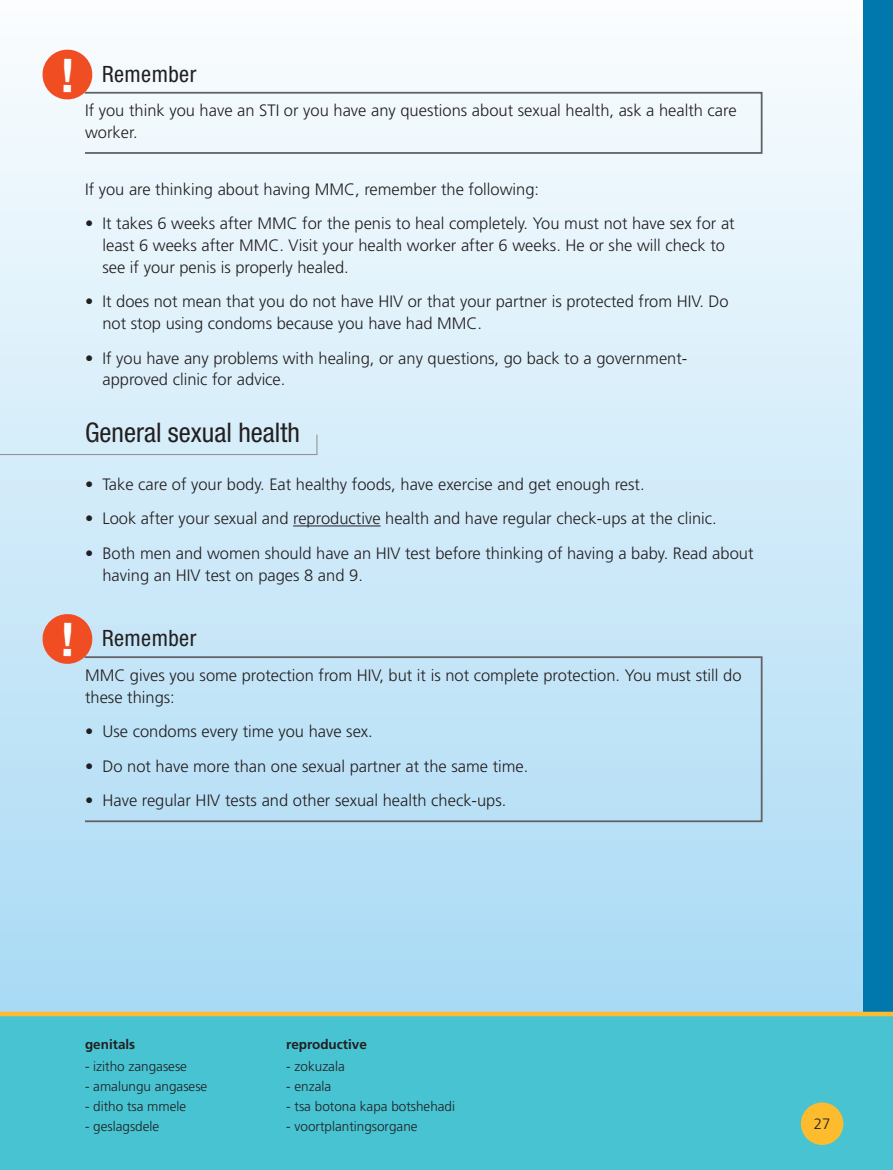
<style>
.page{position:relative;width:893px;height:1170px;background:#fff}
.page>*{position:absolute;margin:0;border:0;box-sizing:border-box;transform-origin:0 0}
.t1{font:condensed 27px "Helvetica Neue";color:#231f20}
.t2{font:condensed 22.5px "Helvetica Neue";letter-spacing:.02em;color:#231f20}
.t3{font:300 16.5px/21.8px "Frutiger";color:#231f20}
.t4{font:300 15px "Frutiger";color:#231f20}
.t5{font:300 13.5px "Frutiger";color:#231f20}
.t6{font:700 13.5px "Frutiger";color:#231f20}
</style>
<div class="page">
<div style="left:0;top:0;width:893px;height:1089px;background:linear-gradient(to bottom,#fbfdfe,#a2d7f4)"></div>
<div style="left:864px;top:0;width:29px;height:1169px;background:#0078ae"></div>
<div style="left:0;top:1016px;width:893px;height:153px;background:#47c3d2"></div>
<div style="left:0;top:1011px;width:893px;height:5px;background:#fdbb2e"></div>
<hr style="left:293px;top:525px;width:88px;height:1px;background:#231f20">
<div style="left:0;top:433px;width:318px;height:22px;background:#d6edfa"></div>
<div style="left:84px;top:656px;width:679px;height:166px;border:2px solid #636366"></div>
<div style="left:84px;top:92px;width:679px;height:62px;border:2px solid #636366"></div>
<div style="left:801px;top:1102px;width:42px;height:42px;background:#fdbb2e;border-radius:50%"></div>
<svg style="left:38px;top:609px;width:59px;height:56px"></svg>
<svg style="left:38px;top:45px;width:59px;height:56px"></svg>
<h2 class="t2" style="left:102px;top:61px;width:96px">Remember</h2>
<p class="t3" style="left:85px;top:100px;width:653px">If you think you have an STI or you have any questions about sexual health, ask a health care worker.</p>
<p class="t3" style="left:85px;top:178px;width:456px">If you are thinking about having MMC, remember the following:</p>
<p class="t3" style="left:102px;top:213px;width:634px;text-indent:-17px">• It takes 6 weeks after MMC for the penis to heal completely. You must not have sex for at least 6 weeks after MMC. Visit your health worker after 6 weeks. He or she will check to see if your penis is properly healed.</p>
<p class="t3" style="left:102px;top:291px;width:628px;text-indent:-17px">• It does not mean that you do not have HIV or that your partner is protected from HIV. Do not stop using condoms because you have had MMC.</p>
<p class="t3" style="left:102px;top:347px;width:586px;text-indent:-17px">• If you have any problems with healing, or any questions, go back to a government&shy;approved clinic for advice.</p>
<h1 class="t1" style="left:85px;top:417px;width:216px">General sexual health</h1>
<p class="t3" style="left:85px;top:473px;width:561px">• Take care of your body. Eat healthy foods, have exercise and get enough rest.</p>
<p class="t3" style="left:85px;top:507px;width:633px">• Look after your sexual and reproductive health and have regular check-ups at the clinic.</p>
<p class="t3" style="left:102px;top:542px;width:653px;text-indent:-17px">• Both men and women should have an HIV test before thinking of having a baby. Read about having an HIV test on pages 8 and 9.</p>
<h2 class="t2" style="left:102px;top:625px;width:96px">Remember</h2>
<p class="t3" style="left:85px;top:664px;width:658px">MMC gives you some protection from HIV, but it is not complete protection. You must still do these things:</p>
<p class="t3" style="left:85px;top:720px;width:289px">• Use condoms every time you have sex.</p>
<p class="t3" style="left:85px;top:755px;width:445px">• Do not have more than one sexual partner at the same time.</p>
<p class="t3" style="left:85px;top:789px;width:423px">• Have regular HIV tests and other sexual health check-ups.</p>
<p class="t6" style="left:85px;top:1035px;width:52px">genitals</p>
<p class="t5" style="left:85px;top:1058px;width:104px">- izitho zangasese</p>
<p class="t5" style="left:85px;top:1078px;width:124px">- amalungu angasese</p>
<p class="t5" style="left:85px;top:1098px;width:103px">- ditho tsa mmele</p>
<p class="t5" style="left:85px;top:1118px;width:76px">- geslagsdele</p>
<p class="t6" style="left:286px;top:1035px;width:82px">reproductive</p>
<p class="t5" style="left:286px;top:1058px;width:60px">- zokuzala</p>
<p class="t5" style="left:286px;top:1078px;width:46px">- enzala</p>
<p class="t5" style="left:286px;top:1098px;width:170px">- tsa botona kapa botshehadi</p>
<p class="t5" style="left:286px;top:1118px;width:133px">- voortplantingsorgane</p>
<p class="t4" style="left:814px;top:1114px;width:18px">27</p>
</div>
